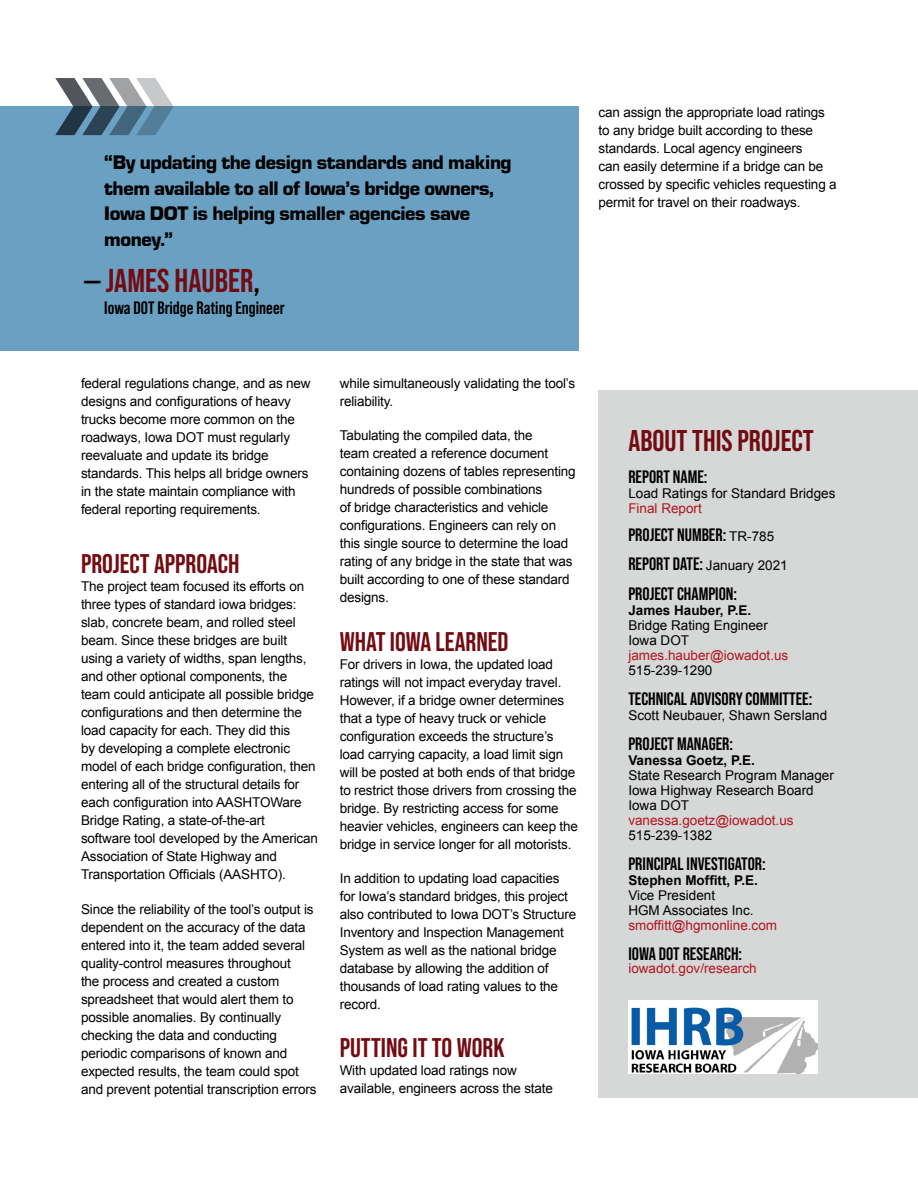
<style>
.page{position:relative;width:918px;height:1188px;background:#fff}
.page>*{position:absolute;margin:0;border:0;box-sizing:border-box;transform-origin:0 0}
.t1{font:700 33px "Bebas Neue Pro";color:#730b12}
.about_this_project{font:700 30px "Bebas Neue Pro";color:#730b12}
.H3_-_subhead{font:700 27px "Bebas Neue Pro";color:#730b12}
.t2{font:900 20.4px/25.5px "Eurostile";letter-spacing:-.02em;color:#000}
.about_this_project-2{font:700 18px "Bebas Neue Pro";color:#000}
.body_copy{font:13.5px/18px "Arial";letter-spacing:-.01em;color:#000}
.about_this_project-3{font:13.5px/15px "Arial";color:#000}
.about_this_project-4{font:13.5px "Arial";color:#b2151f}
.s1{color:#000}
.s2{color:#b2151f}
.s3{font-family:"Arial";font-weight:400;font-size:13.5px}
.s4{font-weight:700}
</style>
<div class="page">
<div style="left:0;top:107px;width:578px;height:244px;background:#6aa1c3"></div>
<svg style="left:55px;top:78px;width:119px;height:57px"></svg>
<div style="left:599px;top:390px;width:319px;height:708px;background:#d6d7d7"></div>
<img style="left:629px;top:1001px;width:189px;height:73px">
<p class="t2" style="left:104px;top:148px;width:409px">“By updating the design standards and making them available to all of Iowa’s bridge owners, Iowa DOT is helping smaller agencies save money.”</p>
<p class="t1" style="left:84px;top:262px;width:178px"><span class="s1">—</span> JAMES HAUBER<span class="s1">,</span></p>
<p class="about_this_project-2" style="left:104px;top:297px;width:182px">Iowa DOT Bridge Rating Engineer</p>
<p class="body_copy" style="left:599px;top:103px;width:240px">can assign the appropriate load ratings to any bridge built according to these standards. Local agency engineers<br>can easily determine if a bridge can be crossed by specific vehicles requesting a permit for travel on their roadways.</p>
<p class="body_copy" style="left:81px;top:374px;width:231px">federal regulations change, and as new designs and configurations of heavy trucks become more common on the roadways, Iowa DOT must regularly reevaluate and update its bridge standards. This helps all bridge owners in the state maintain compliance with federal reporting requirements.</p>
<p class="H3_-_subhead" style="left:81px;top:548px;width:160px">PROJECT APPROACH</p>
<p class="body_copy" style="left:81px;top:577px;width:238px">The project team focused its efforts on three types of standard iowa bridges: slab, concrete beam, and rolled steel beam. Since these bridges are built using a variety of widths, span lengths, and other optional components, the team could anticipate all possible bridge configurations and then determine the load capacity for each. They did this<br>by developing a complete electronic model of each bridge configuration, then entering all of the structural details for each configuration into AASHTOWare Bridge Rating, a state-of-the-art software tool developed by the American Association of State Highway and Transportation Officials (AASHTO).</p>
<p class="body_copy" style="left:81px;top:900px;width:237px">Since the reliability of the tool’s output is dependent on the accuracy of the data entered into it, the team added several quality-control measures throughout<br>the process and created a custom spreadsheet that would alert them to possible anomalies. By continually checking the data and conducting periodic comparisons of known and expected results, the team could spot and prevent potential transcription errors</p>
<p class="body_copy" style="left:340px;top:374px;width:237px">while simultaneously validating the tool’s reliability.</p>
<p class="body_copy" style="left:340px;top:426px;width:238px">Tabulating the compiled data, the<br>team created a reference document containing dozens of tables representing hundreds of possible combinations<br>of bridge characteristics and vehicle configurations. Engineers can rely on this single source to determine the load rating of any bridge in the state that was built according to one of these standard designs.</p>
<p class="H3_-_subhead" style="left:340px;top:626px;width:170px">WHAT IOWA LEARNED</p>
<p class="body_copy" style="left:340px;top:655px;width:240px">For drivers in Iowa, the updated load ratings will not impact everyday travel.<br>However, if a bridge owner determines that a type of heavy truck or vehicle configuration exceeds the structure’s load carrying capacity, a load limit sign will be posted at both ends of that bridge to restrict those drivers from crossing the bridge. By restricting access for some heavier vehicles, engineers can keep the bridge in service longer for all motorists.</p>
<p class="body_copy" style="left:340px;top:869px;width:238px">In addition to updating load capacities for Iowa’s standard bridges, this project also contributed to Iowa DOT’s Structure Inventory and Inspection Management System as well as the national bridge database by allowing the addition of thousands of load rating values to the record.</p>
<p class="H3_-_subhead" style="left:340px;top:1033px;width:166px">PUTTING IT TO WORK</p>
<p class="body_copy" style="left:340px;top:1062px;width:215px">With updated load ratings now available, engineers across the state</p>
<p class="about_this_project" style="left:628px;top:424px;width:187px">ABOUT THIS PROJECT</p>
<p class="about_this_project-2" style="left:628px;top:466px;width:81px">REPORT NAME:</p>
<p class="about_this_project-3" style="left:628px;top:486px;width:209px">Load Ratings for Standard Bridges<br><span class="s2">Final Report</span></p>
<p class="about_this_project-2" style="left:628px;top:525px;width:147px">PROJECT NUMBER: <span class="s3">TR-785</span></p>
<p class="about_this_project-2" style="left:628px;top:553px;width:161px">REPORT DATE: <span class="s3">January 2021</span></p>
<p class="about_this_project-2" style="left:628px;top:583px;width:110px">PROJECT CHAMPION:</p>
<p class="about_this_project-3" style="left:628px;top:603px;width:141px"><span class="s4">James Hauber, P.E.<br></span>Bridge Rating Engineer</p>
<p class="about_this_project-3" style="left:628px;top:633px;width:62px">Iowa DOT</p>
<p class="about_this_project-4" style="left:628px;top:646px;width:162px">james.hauber@iowadot.us</p>
<p class="about_this_project-3" style="left:628px;top:663px;width:86px">515-239-1290</p>
<p class="about_this_project-2" style="left:628px;top:688px;width:185px">TECHNICAL ADVISORY COMMITTEE:</p>
<p class="about_this_project-3" style="left:628px;top:708px;width:200px">Scott Neubauer, Shawn Sersland</p>
<p class="about_this_project-2" style="left:628px;top:733px;width:106px">PROJECT MANAGER:</p>
<p class="about_this_project-3" style="left:628px;top:753px;width:207px"><span class="s4">Vanessa Goetz, P.E.<br></span>State Research Program Manager<br>Iowa Highway Research Board<br>Iowa DOT <span class="s2">vanessa.goetz@iowadot.us<br></span>515-239-1382</p>
<p class="about_this_project-2" style="left:628px;top:853px;width:139px">PRINCIPAL INVESTIGATOR:</p>
<p class="about_this_project-3" style="left:628px;top:873px;width:150px"><span class="s4">Stephen Moffitt, P.E.<br></span>Vice President<br>HGM Associates Inc. <span class="s2">smoffitt@hgmonline.com</span></p>
<p class="about_this_project-2" style="left:628px;top:943px;width:115px">IOWA DOT RESEARCH:</p>
<p class="about_this_project-4" style="left:628px;top:960px;width:130px">iowadot.gov/research</p>
</div>
